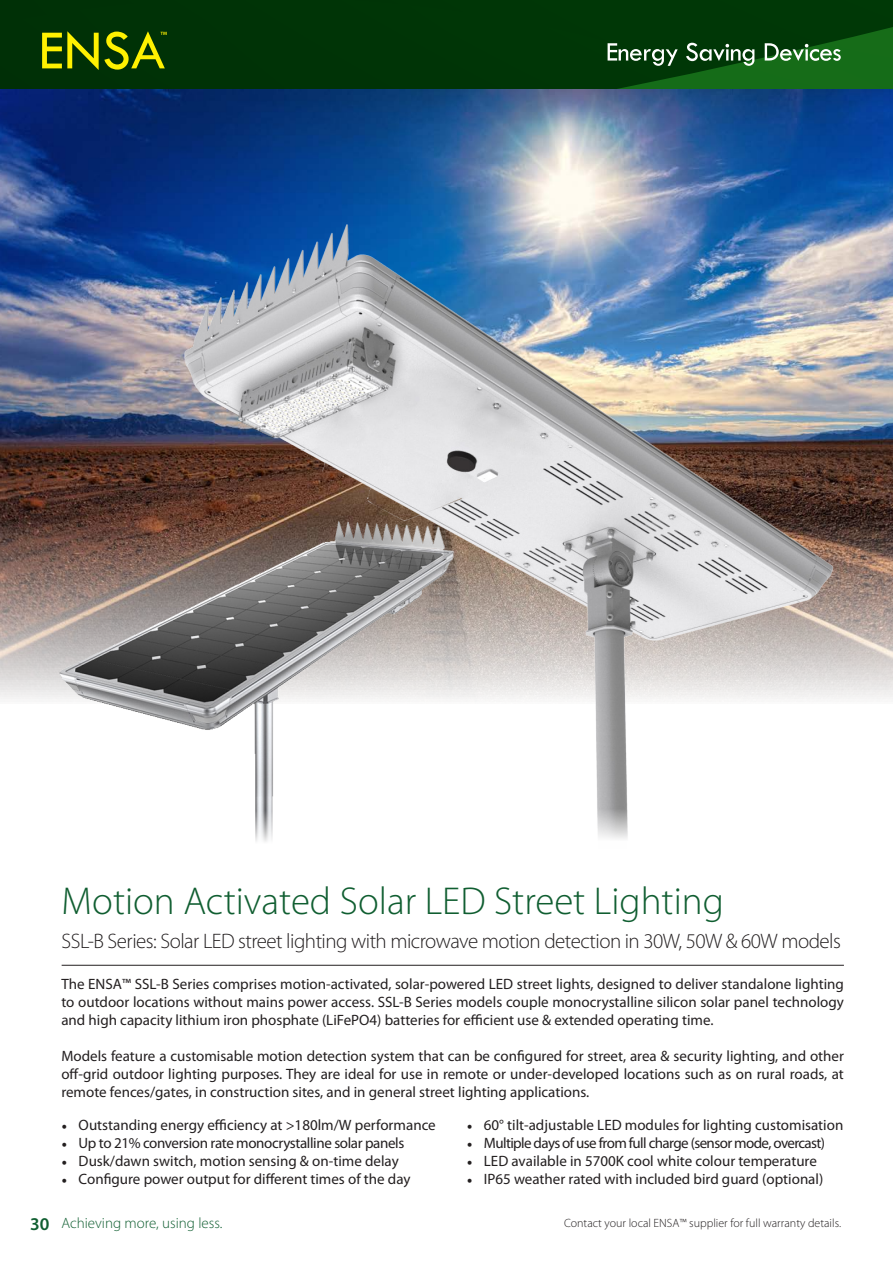
<style>
.page{position:relative;width:893px;height:1263px;background:#fff}
.page>*{position:absolute;margin:0;border:0;box-sizing:border-box;transform-origin:0 0}
.t1{font:300 39px "Myriad Pro";color:#105e31}
.t2{font:300 21px "Myriad Pro";letter-spacing:-.025em;color:#231f20}
.t3{font:15px/18px "Myriad Pro";color:#231f20;text-align:justify}
.t4{font:15px "Myriad Pro";letter-spacing:-.04em;color:#231f20}
.t5{font:15px "Myriad Pro";letter-spacing:-.025em;color:#231f20}
.t6{font:300 15px "Myriad Pro";color:#105e31}
.t7{font:300 12px "Myriad Pro";color:#231f20}
.s1{font-family:"Minion Pro"}
.s2{font-weight:600;font-size:18px}
</style>
<div class="page">
<svg style="left:0;top:0;width:880px;height:89px;background:#023907"></svg>
<svg style="left:42px;top:31px;width:125px;height:39px;background:#567104"></svg>
<svg style="left:608px;top:43px;width:70px;height:23px"></svg>
<svg style="left:686px;top:43px;width:68px;height:23px"></svg>
<svg style="left:765px;top:43px;width:76px;height:18px"></svg>
<svg style="left:880px;top:0;width:13px;height:89px"></svg>
<hr style="left:62px;top:965px;width:782px;height:1px;background:#231f20">
<img style="left:0;top:90px;width:893px;height:609px">
<img style="left:50px;top:503px;width:83px;height:208px">
<img style="left:133px;top:202px;width:735px;height:640px">
<p class="t1" style="left:62px;top:877px;width:664px">Motion Activated Solar LED Street Lighting</p>
<p class="t2" style="left:62px;top:928px;width:781px">SSL-B Series: Solar LED street lighting with microwave motion detection in 30W, 50W &amp; 60W models</p>
<p class="t3" style="left:61px;top:975px;width:784px">The ENSA™ SSL-B Series comprises motion-activated, solar-powered LED street lights, designed to deliver standalone lighting to outdoor locations without mains power access. SSL-B Series models couple monocrystalline silicon solar panel technology and high capacity lithium iron phosphate (LiFePO4) batteries for efficient use &amp; extended operating time.</p>
<p class="t3" style="left:61px;top:1047px;width:784px">Models feature a customisable motion detection system that can be configured for street, area &amp; security lighting, and other off-grid outdoor lighting purposes. They are ideal for use in remote or under-developed locations such as on rural roads, at remote fences/gates, in construction sites, and in general street lighting applications.</p>
<p class="t3" style="left:62px;top:1116px;width:376px"><span class="s1">•</span> Outstanding energy efficiency at &gt;180lm/W performance</p>
<p class="t5" style="left:62px;top:1134px;width:344px"><span class="s1">•</span> Up to 21% conversion rate monocrystalline solar panels</p>
<p class="t3" style="left:62px;top:1152px;width:339px"><span class="s1">•</span> Dusk/dawn switch, motion sensing &amp; on-time delay</p>
<p class="t3" style="left:62px;top:1170px;width:350px"><span class="s1">•</span> Configure power output for different times of the day</p>
<p class="t3" style="left:467px;top:1116px;width:378px"><span class="s1">•</span> 60° tilt-adjustable LED modules for lighting customisation</p>
<p class="t4" style="left:467px;top:1134px;width:360px"><span class="s1">•</span> Multiple days of use from full charge (sensor mode, overcast)</p>
<p class="t3" style="left:467px;top:1152px;width:351px"><span class="s1">•</span> LED available in 5700K cool white colour temperature</p>
<p class="t3" style="left:467px;top:1170px;width:358px"><span class="s1">•</span> IP65 weather rated with included bird guard (optional)</p>
<p class="t6" style="left:30px;top:1214px;width:194px"><span class="s2">30</span> Achieving more, using less.</p>
<p class="t7" style="left:564px;top:1216px;width:279px">Contact your local ENSA™ supplier for full warranty details.</p>
</div>
